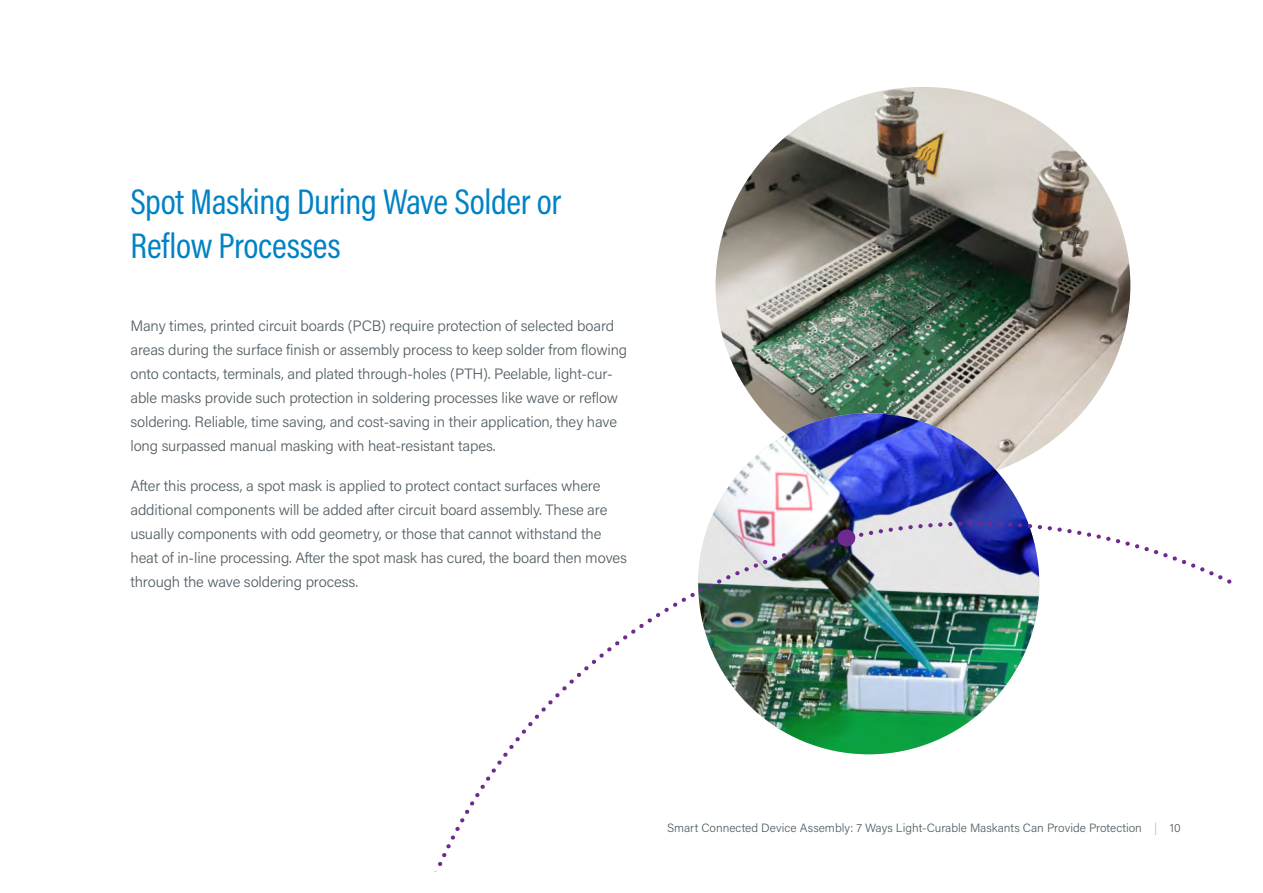
<style>
.page{position:relative;width:1263px;height:893px;background:#fff}
.page>*{position:absolute;margin:0;border:0;box-sizing:border-box;transform-origin:0 0}
.Titles_Style_1{font:36px/43.2px "Acumin Pro Cond";letter-spacing:-.01em;color:#0082c5}
.text{font:300 15px/24px "Acumin Pro";letter-spacing:-.01em;color:#525e65}
.t1{font:300 12px "Acumin Pro";color:#525e65}
.s1{color:#b1bac0}
</style>
<div class="page">
<img style="left:715px;top:87px;width:415px;height:396px">
<img style="left:698px;top:413px;width:341px;height:341px;border-radius:171px">
<svg style="left:1028px;top:524px;width:204px;height:74px"></svg>
<svg style="left:1018px;top:523px;width:4px;height:4px"></svg>
<svg style="left:1008px;top:522px;width:4px;height:5px"></svg>
<svg style="left:998px;top:522px;width:4px;height:4px"></svg>
<svg style="left:988px;top:522px;width:4px;height:4px"></svg>
<svg style="left:978px;top:521px;width:4px;height:5px"></svg>
<svg style="left:968px;top:521px;width:4px;height:5px"></svg>
<svg style="left:958px;top:522px;width:4px;height:4px"></svg>
<svg style="left:948px;top:522px;width:4px;height:4px"></svg>
<svg style="left:869px;top:522px;width:73px;height:13px"></svg>
<svg style="left:434px;top:527px;width:429px;height:345px"></svg>
<p class="Titles_Style_1" style="left:130px;top:180px;width:432px">Spot Masking During Wave Solder or<br>Reflow Processes</p>
<p class="text" style="left:130px;top:313px;width:498px">Many times, printed circuit boards (PCB) require protection of selected board areas during the surface finish or assembly process to keep solder from flowing onto contacts, terminals, and plated through-holes (PTH). Peelable, light-cur&shy;able masks provide such protection in soldering processes like wave or reflow soldering. Reliable, time saving, and cost-saving in their application, they have long surpassed manual masking with heat-resistant tapes.</p>
<p class="text" style="left:130px;top:473px;width:498px">After this process, a spot mask is applied to protect contact surfaces where additional components will be added after circuit board assembly. These are usually components with odd geometry, or those that cannot withstand the heat of in-line processing. After the spot mask has cured, the board then moves through the wave soldering process.</p>
<p class="t1" style="left:667px;top:819px;width:515px">Smart Connected Device Assembly: 7 Ways Light-Curable Maskants Can Provide Protection <span class="s1">|</span> 10</p>
</div>
